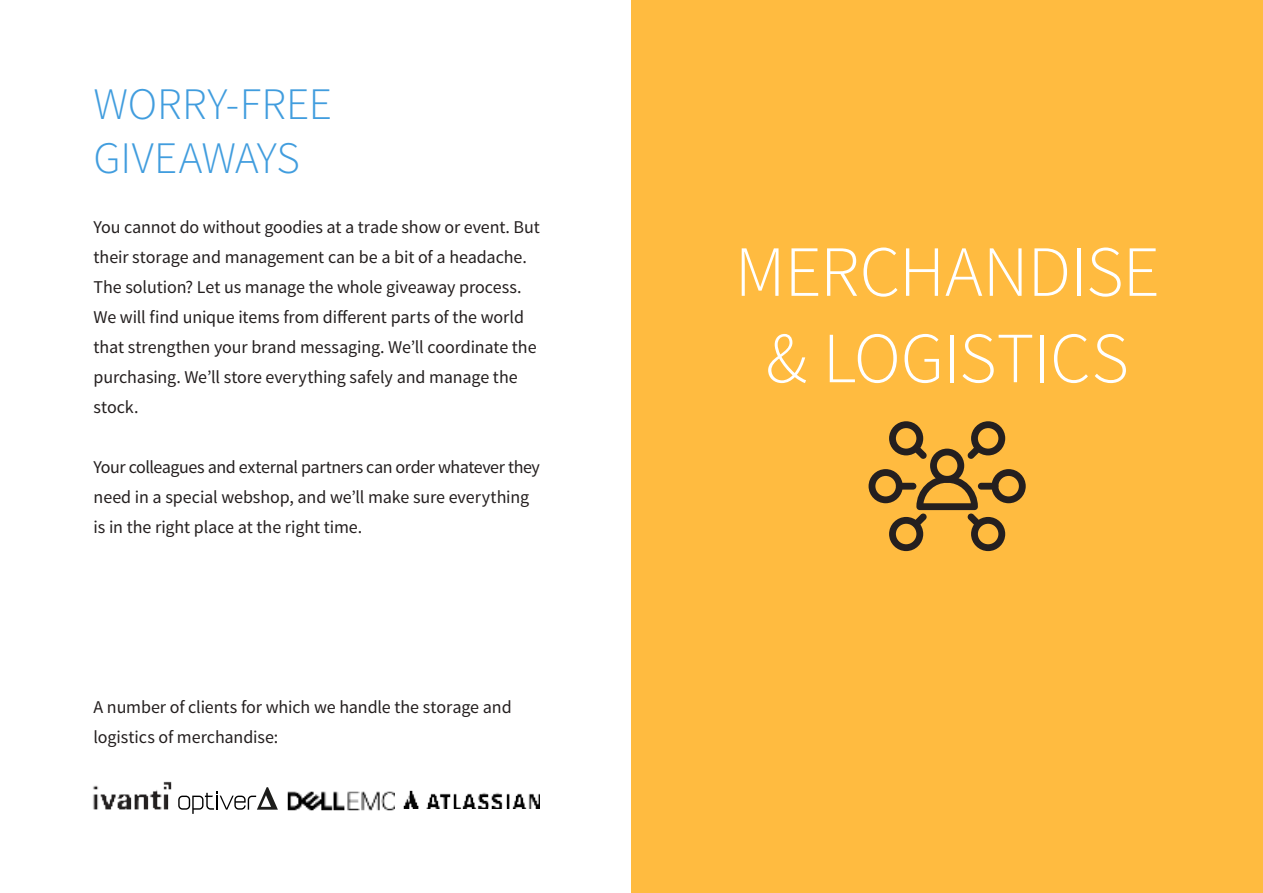
<style>
.page{position:relative;width:1263px;height:893px;background:#fff}
.page>*{position:absolute;margin:0;border:0;box-sizing:border-box;transform-origin:0 0}
.t1{font:300 72px/86.4px "Source Sans Pro";letter-spacing:-.01em;color:#fff;text-align:center}
.t2{font:300 45px/54px "Source Sans Pro";letter-spacing:-.005em;color:#419dde}
.t3{font:18px/30px "Source Sans Pro";letter-spacing:-.01em;color:#241f1f}
</style>
<div class="page">
<div style="left:631px;top:0;width:632px;height:893px;background:#ffbb40"></div>
<img style="left:403px;top:790px;width:137px;height:18px">
<img style="left:288px;top:791px;width:107px;height:20px">
<svg style="left:178px;top:787px;width:100px;height:27px"></svg>
<img style="left:93px;top:781px;width:79px;height:29px">
<svg style="left:868px;top:421px;width:158px;height:130px"></svg>
<h2 class="t2" style="left:94px;top:79px;width:240px">WORRY-FREE<br>GIVEAWAYS</h2>
<p class="t3" style="left:94px;top:212px;width:448px">You cannot do without goodies at a trade show or event. But their storage and management can be a bit of a headache.<br>The solution? Let us manage the whole giveaway process.<br>We will find unique items from diferent parts of the world that strengthen your brand messaging. We’ll coordinate the purchasing. We’ll store everything safely and manage the stock.</p>
<p class="t3" style="left:94px;top:452px;width:448px">Your colleagues and external partners can order whatever they need in a special webshop, and we’ll make sure everything is in the right place at the right time.</p>
<p class="t3" style="left:94px;top:692px;width:420px">A number of clients for which we handle the storage and logistics of merchandise:</p>
<h1 class="t1" style="left:735px;top:232px;width:426px">MERCHANDISE &amp; LOGISTICS</h1>
</div>
